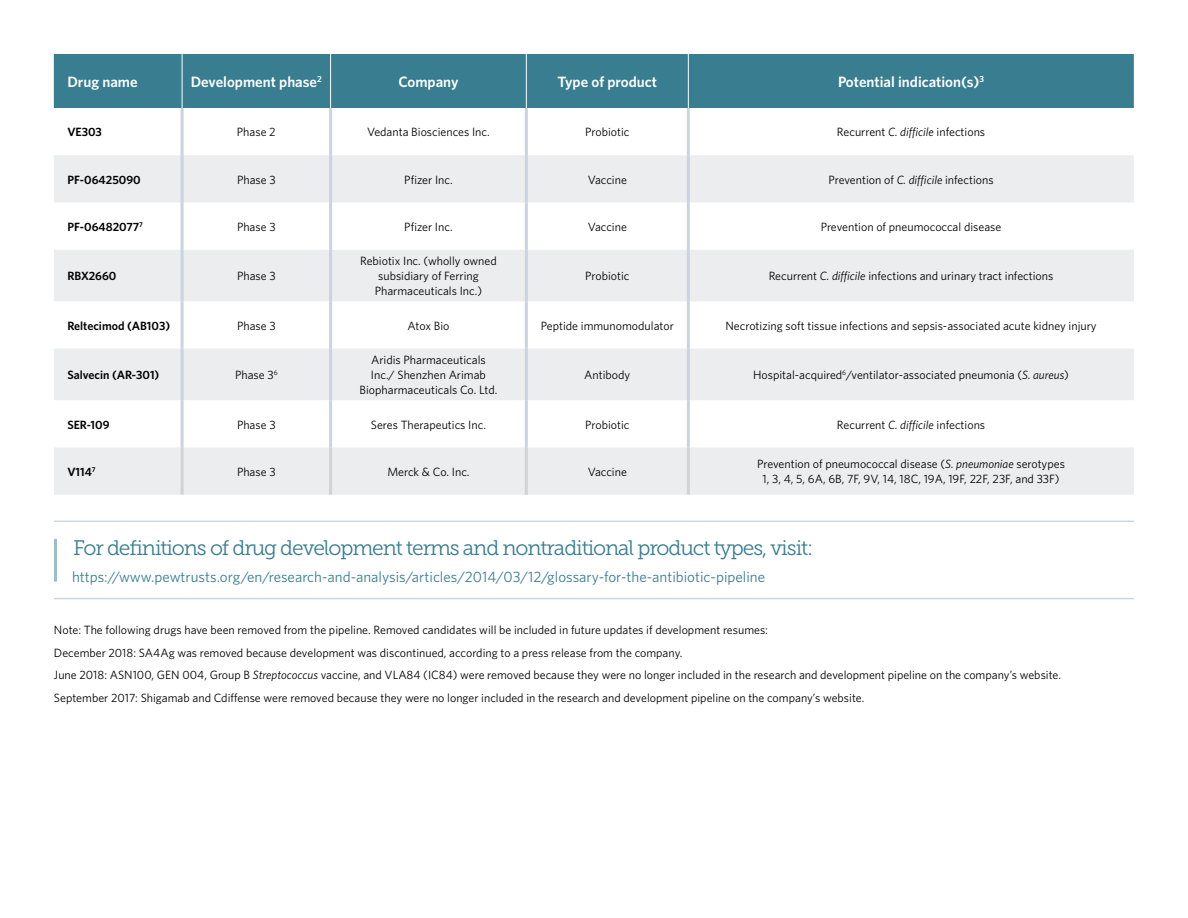
<style>
.page{position:relative;width:1188px;height:918px;background:#fff}
.page>*{position:absolute;margin:0;border:0;box-sizing:border-box;transform-origin:0 0}
.t1{font:21px "Museo Slab 300";letter-spacing:-.05em;color:#387d90}
.t2{font:15px "Whitney";color:#387d90}
.t3{font:600 15px "Whitney";color:#fff}
.t4{font:12px/15px "Whitney";color:#000;text-align:center}
.t5{font:600 12px "Whitney";color:#000}
.s1{font-style:italic}
</style>
<div class="page">
<div style="left:54px;top:54px;width:1080px;height:54px;background:#387d90"></div>
<svg style="left:54px;top:155px;width:1080px;height:340px;fill:#ebedef"></svg>
<hr style="left:182px;top:54px;width:1px;height:54px;background:#fff">
<hr style="left:330px;top:54px;width:1px;height:54px;background:#fff">
<hr style="left:526px;top:54px;width:1px;height:54px;background:#fff">
<hr style="left:688px;top:54px;width:1px;height:54px;background:#fff">
<hr style="left:181px;top:108px;width:3px;height:47px;background:#cad3df">
<hr style="left:329px;top:108px;width:3px;height:47px;background:#cad3df">
<hr style="left:525px;top:108px;width:3px;height:47px;background:#cad3df">
<hr style="left:687px;top:108px;width:3px;height:47px;background:#cad3df">
<hr style="left:181px;top:155px;width:3px;height:47px;background:#cad3df">
<hr style="left:329px;top:155px;width:3px;height:47px;background:#cad3df">
<hr style="left:525px;top:155px;width:3px;height:47px;background:#cad3df">
<hr style="left:687px;top:155px;width:3px;height:47px;background:#cad3df">
<hr style="left:181px;top:202px;width:3px;height:48px;background:#cad3df">
<hr style="left:329px;top:202px;width:3px;height:48px;background:#cad3df">
<hr style="left:525px;top:202px;width:3px;height:48px;background:#cad3df">
<hr style="left:687px;top:202px;width:3px;height:48px;background:#cad3df">
<hr style="left:181px;top:250px;width:3px;height:51px;background:#cad3df">
<hr style="left:329px;top:250px;width:3px;height:51px;background:#cad3df">
<hr style="left:525px;top:250px;width:3px;height:51px;background:#cad3df">
<hr style="left:687px;top:250px;width:3px;height:51px;background:#cad3df">
<hr style="left:181px;top:301px;width:3px;height:48px;background:#cad3df">
<hr style="left:329px;top:301px;width:3px;height:48px;background:#cad3df">
<hr style="left:525px;top:301px;width:3px;height:48px;background:#cad3df">
<hr style="left:687px;top:301px;width:3px;height:48px;background:#cad3df">
<hr style="left:181px;top:349px;width:3px;height:51px;background:#cad3df">
<hr style="left:329px;top:349px;width:3px;height:51px;background:#cad3df">
<hr style="left:525px;top:349px;width:3px;height:51px;background:#cad3df">
<hr style="left:687px;top:349px;width:3px;height:51px;background:#cad3df">
<hr style="left:181px;top:400px;width:3px;height:47px;background:#cad3df">
<hr style="left:329px;top:400px;width:3px;height:47px;background:#cad3df">
<hr style="left:525px;top:400px;width:3px;height:47px;background:#cad3df">
<hr style="left:687px;top:400px;width:3px;height:47px;background:#cad3df">
<hr style="left:181px;top:447px;width:3px;height:48px;background:#d1d3d4">
<hr style="left:329px;top:447px;width:3px;height:48px;background:#d1d3d4">
<hr style="left:525px;top:447px;width:3px;height:48px;background:#d1d3d4">
<hr style="left:687px;top:447px;width:3px;height:48px;background:#d1d3d4">
<hr style="left:54px;top:598px;width:1080px;height:1px;background:#99b0be">
<hr style="left:54px;top:539px;width:3px;height:43px;background:#387d90">
<hr style="left:54px;top:521px;width:1080px;height:1px;background:#99b0be">
<p class="t3" style="left:67px;top:72px;width:72px">Drug name</p>
<p class="t3" style="left:191px;top:72px;width:133px">Development phase<sup>2</sup></p>
<p class="t3" style="left:398px;top:72px;width:62px">Company</p>
<p class="t3" style="left:558px;top:72px;width:101px">Type of product</p>
<p class="t3" style="left:838px;top:72px;width:148px">Potential indication(s)<sup>3</sup></p>
<p class="t5" style="left:67px;top:124px;width:36px">VE303</p>
<p class="t4" style="left:237px;top:124px;width:40px">Phase 2</p>
<p class="t4" style="left:367px;top:124px;width:124px">Vedanta Biosciences Inc.</p>
<p class="t4" style="left:585px;top:124px;width:46px">Probiotic</p>
<p class="t4" style="left:837px;top:124px;width:150px">Recurrent <span class="s1">C. difficile</span> infections</p>
<p class="t5" style="left:67px;top:172px;width:75px">PF-06425090</p>
<p class="t4" style="left:237px;top:172px;width:40px">Phase 3</p>
<p class="t4" style="left:404px;top:172px;width:50px">Pfizer Inc.</p>
<p class="t4" style="left:588px;top:172px;width:41px">Vaccine</p>
<p class="t4" style="left:829px;top:172px;width:167px">Prevention of <span class="s1">C. difficile</span> infections</p>
<p class="t5" style="left:67px;top:219px;width:77px">PF-06482077<sup>7</sup></p>
<p class="t4" style="left:237px;top:219px;width:40px">Phase 3</p>
<p class="t4" style="left:404px;top:219px;width:50px">Pfizer Inc.</p>
<p class="t4" style="left:588px;top:219px;width:41px">Vaccine</p>
<p class="t4" style="left:821px;top:219px;width:182px">Prevention of pneumococcal disease</p>
<p class="t5" style="left:67px;top:268px;width:51px">RBX2660</p>
<p class="t4" style="left:237px;top:268px;width:40px">Phase 3</p>
<p class="t4" style="left:360px;top:253px;width:138px">Rebiotix Inc. (wholly owned subsidiary of Ferring<br>Pharmaceuticals Inc.)</p>
<p class="t4" style="left:585px;top:268px;width:46px">Probiotic</p>
<p class="t4" style="left:769px;top:268px;width:286px">Recurrent <span class="s1">C. difficile</span> infections and urinary tract infections</p>
<p class="t5" style="left:67px;top:318px;width:104px">Reltecimod (AB103)</p>
<p class="t4" style="left:237px;top:318px;width:40px">Phase 3</p>
<p class="t4" style="left:407px;top:318px;width:44px">Atox Bio</p>
<p class="t4" style="left:541px;top:318px;width:135px">Peptide immunomodulator</p>
<p class="t4" style="left:726px;top:318px;width:373px">Necrotizing soft tissue infections and sepsis-associated acute kidney injury</p>
<p class="t5" style="left:67px;top:367px;width:94px">Salvecin (AR-301)</p>
<p class="t4" style="left:235px;top:367px;width:44px">Phase 3<sup>6</sup></p>
<p class="t4" style="left:360px;top:352px;width:139px">Aridis Pharmaceuticals<br>Inc./ Shenzhen Arimab<br>Biopharmaceuticals Co. Ltd.</p>
<p class="t4" style="left:584px;top:367px;width:48px">Antibody</p>
<p class="t4" style="left:753px;top:367px;width:317px">Hospital-acquired<sup>6</sup>/ventilator-associated pneumonia (<span class="s1">S. aureus</span>)</p>
<p class="t5" style="left:67px;top:416px;width:44px">SER-109</p>
<p class="t4" style="left:237px;top:417px;width:40px">Phase 3</p>
<p class="t4" style="left:371px;top:417px;width:117px">Seres Therapeutics Inc.</p>
<p class="t4" style="left:585px;top:417px;width:46px">Probiotic</p>
<p class="t4" style="left:837px;top:417px;width:150px">Recurrent <span class="s1">C. difficile</span> infections</p>
<p class="t5" style="left:67px;top:464px;width:30px">V114<sup>7</sup></p>
<p class="t4" style="left:237px;top:464px;width:40px">Phase 3</p>
<p class="t4" style="left:387px;top:464px;width:84px">Merck &amp; Co. Inc.</p>
<p class="t4" style="left:588px;top:464px;width:41px">Vaccine</p>
<p class="t4" style="left:757px;top:456px;width:309px">Prevention of pneumococcal disease (<span class="s1">S. pneumoniae</span> serotypes<br>1, 3, 4, 5, 6A, 6B, 7F, 9V, 14, 18C, 19A, 19F, 22F, 23F, and 33F)</p>
<h1 class="t1" style="left:73px;top:536px;width:742px">For definitions of drug development terms and nontraditional product types, visit:</h1>
<p class="t2" style="left:72px;top:566px;width:695px">https://www.pewtrusts.org/en/research-and-analysis/articles/2014/03/12/glossary-for-the-antibiotic-pipeline</p>
<p class="t4" style="left:54px;top:619px;width:1009px;line-height:22.5px;text-align:left">Note: The following drugs have been removed from the pipeline. Removed candidates will be included in future updates if development resumes:<br>December 2018: SA4Ag was removed because development was discontinued, according to a press release from the company.<br>June 2018: ASN100, GEN 004, Group B <span class="s1">Streptococcus</span> vaccine, and VLA84 (IC84) were removed because they were no longer included in the research and development pipeline on the company’s website.<br>September 2017: Shigamab and Cdiffense were removed because they were no longer included in the research and development pipeline on the company’s website.</p>
</div>
